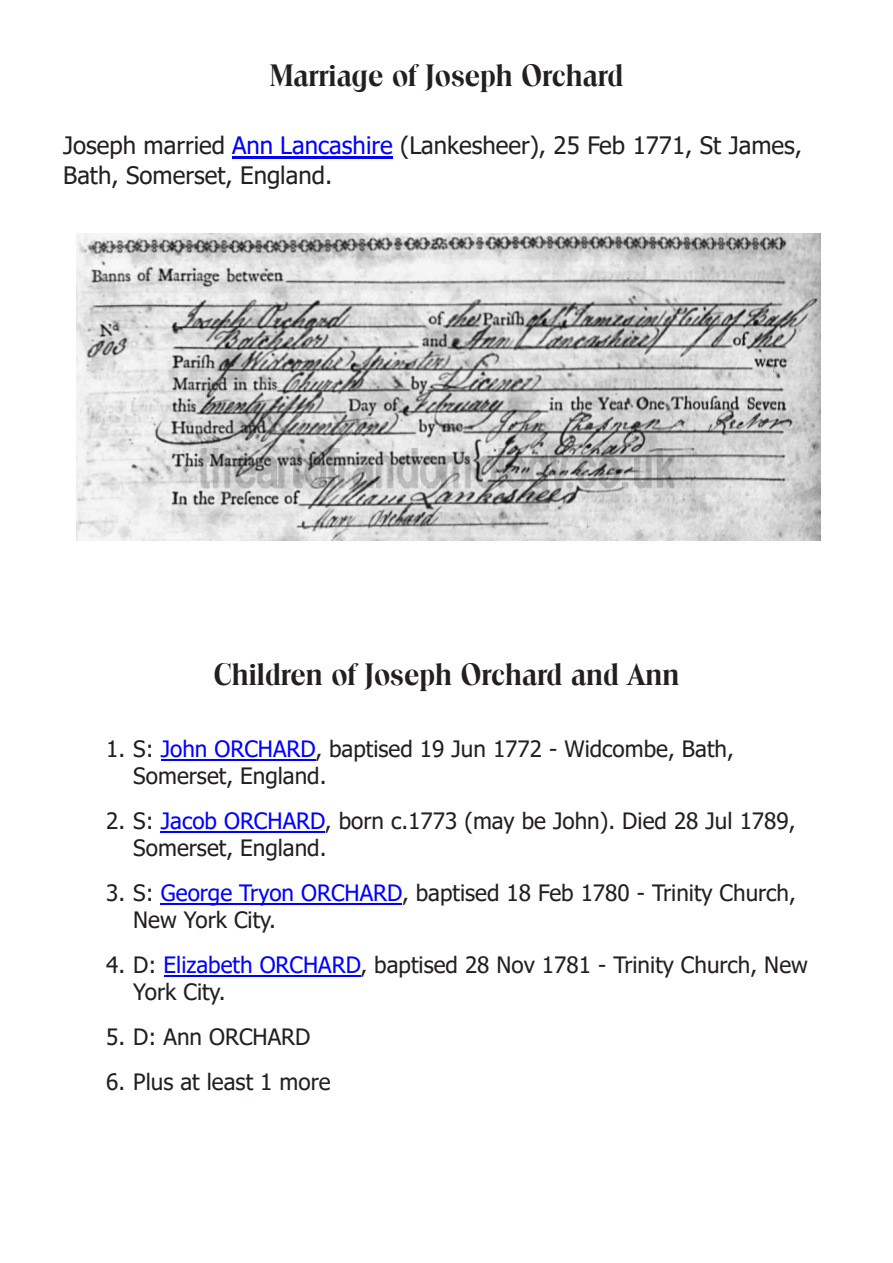
<style>
.page{position:relative;width:893px;height:1263px;background:#fff}
.page>*{position:absolute;margin:0;border:0;box-sizing:border-box;transform-origin:0 0}
.t1{font:700 30px "Toledo";color:#231f20}
.t2{font:24px/30px "Tahoma";color:#231f20}
.t3{font:22.5px/27px "Tahoma";color:#231f20}
.s1{color:#00f}
</style>
<div class="page">
<hr style="left:232px;top:156px;width:41px;height:3px;background:#00f">
<svg style="left:273px;top:156px;width:7px;height:3px"></svg>
<hr style="left:280px;top:156px;width:113px;height:3px;background:#00f">
<img style="left:77px;top:234px;width:744px;height:307px">
<hr style="left:161px;top:759px;width:154px;height:1px;background:#00f">
<hr style="left:161px;top:831px;width:164px;height:1px;background:#00f">
<hr style="left:161px;top:903px;width:241px;height:1px;background:#00f">
<hr style="left:164px;top:975px;width:196px;height:1px;background:#00f">
<h1 class="t1" style="left:270px;top:64px;width:355px">Marriage of Joseph Orchard</h1>
<p class="t2" style="left:63px;top:133px;width:740px">Joseph married <span class="s1">Ann Lancashire</span> (Lankesheer), 25 Feb 1771, St James,<br>Bath, Somerset, England.</p>
<h1 class="t1" style="left:214px;top:663px;width:467px">Children of Joseph Orchard and Ann</h1>
<p class="t3" style="left:133px;top:737px;width:602px;text-indent:-27px">1. S: <span class="s1">John ORCHARD</span>, baptised 19 Jun 1772 - Widcombe, Bath,<br>Somerset, England.</p>
<p class="t3" style="left:133px;top:809px;width:664px;text-indent:-27px">2. S: <span class="s1">Jacob ORCHARD</span>, born c.1773 (may be John). Died 28 Jul 1789,<br>Somerset, England.</p>
<p class="t3" style="left:133px;top:881px;width:664px;text-indent:-27px">3. S: <span class="s1">George Tryon ORCHARD</span>, baptised 18 Feb 1780 - Trinity Church,<br>New York City.</p>
<p class="t3" style="left:133px;top:953px;width:676px;text-indent:-27px">4. D: <span class="s1">Elizabeth ORCHARD</span>, baptised 28 Nov 1781 - Trinity Church, New<br>York City.</p>
<p class="t3" style="left:106px;top:1025px;width:206px">5. D: Ann ORCHARD</p>
<p class="t3" style="left:106px;top:1070px;width:226px">6. Plus at least 1 more</p>
</div>
